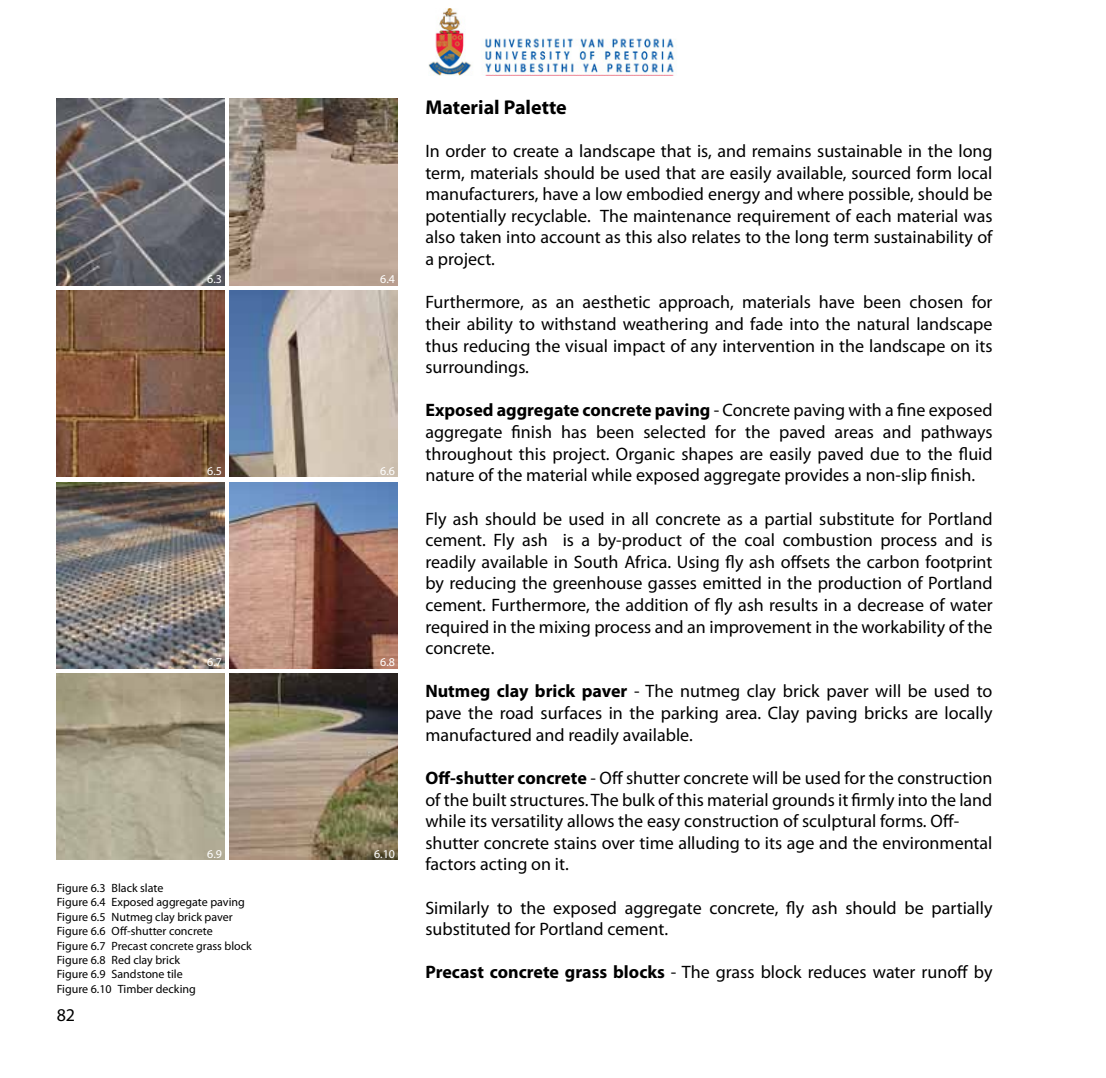
<style>
.page{position:relative;width:1106px;height:1078px;background:#fff}
.page>*{position:absolute;margin:0;border:0;box-sizing:border-box;transform-origin:0 0}
.t1{font:700 20px "Myriad Pro";color:#000}
.t2{font:18px/21.6px "Myriad Pro";color:#000;text-align:justify}
.t3{font:12px/14.4px "Myriad Pro";color:#000}
.t4{font:12px "Myriad Pro";color:#fff}
.s1{font-weight:700}
</style>
<div class="page">
<img style="left:57px;top:673px;width:167px;height:186px">
<img style="left:230px;top:673px;width:167px;height:186px">
<img style="left:57px;top:482px;width:167px;height:186px">
<img style="left:230px;top:482px;width:167px;height:186px">
<img style="left:57px;top:291px;width:167px;height:185px">
<img style="left:230px;top:291px;width:167px;height:185px">
<img style="left:57px;top:99px;width:167px;height:186px">
<img style="left:230px;top:99px;width:167px;height:186px">
<img style="left:428px;top:9px;width:246px;height:66px">
<p class="t4" style="left:207px;top:271px;width:16px">6.3</p>
<p class="t4" style="left:380px;top:271px;width:16px">6.4</p>
<p class="t4" style="left:207px;top:463px;width:16px">6.5</p>
<p class="t4" style="left:380px;top:463px;width:16px">6.6</p>
<p class="t4" style="left:207px;top:654px;width:16px">6.7</p>
<p class="t4" style="left:380px;top:654px;width:16px">6.8</p>
<p class="t4" style="left:207px;top:845px;width:16px">6.9</p>
<p class="t4" style="left:374px;top:845px;width:22px">6.10</p>
<p class="t3" style="left:57px;top:880px;width:197px">Figure 6.3 Black slate<br>Figure 6.4 Exposed aggregate paving<br>Figure 6.5 Nutmeg clay brick paver<br>Figure 6.6 Off-shutter concrete<br>Figure 6.7 Precast concrete grass block<br>Figure 6.8 Red clay brick<br>Figure 6.9 Sandstone tile<br>Figure 6.10 Timber decking</p>
<p class="t2" style="left:57px;top:1003px;width:20px">82</p>
<p class="t1" style="left:425px;top:94px;width:143px">Material Palette</p>
<p class="t2" style="left:425px;top:140px;width:568px">In order to create a landscape that is, and remains sustainable in the long term, materials should be used that are easily available, sourced form local manufacturers, have a low embodied energy and where possible, should be potentially recyclable. The maintenance requirement of each material was also taken into account as this also relates to the long term sustainability of a project.</p>
<p class="t2" style="left:425px;top:291px;width:568px">Furthermore, as an aesthetic approach, materials have been chosen for their ability to withstand weathering and fade into the natural landscape thus reducing the visual impact of any intervention in the landscape on its surroundings.</p>
<p class="t2" style="left:425px;top:399px;width:568px"><span class="s1">Exposed aggregate concrete paving</span> - Concrete paving with a fine exposed aggregate finish has been selected for the paved areas and pathways throughout this project. Organic shapes are easily paved due to the fluid nature of the material while exposed aggregate provides a non-slip finish.</p>
<p class="t2" style="left:425px;top:507px;width:569px">Fly ash should be used in all concrete as a partial substitute for Portland cement. Fly ash is a by-product of the coal combustion process and is readily available in South Africa. Using fly ash offsets the carbon footprint by reducing the greenhouse gasses emitted in the production of Portland cement. Furthermore, the addition of fly ash results in a decrease of water required in the mixing process and an improvement in the workability of the concrete.</p>
<p class="t2" style="left:425px;top:680px;width:568px"><span class="s1">Nutmeg clay brick paver</span> - The nutmeg clay brick paver will be used to pave the road surfaces in the parking area. Clay paving bricks are locally manufactured and readily available.</p>
<p class="t2" style="left:425px;top:766px;width:568px;text-align:left"><span class="s1">Off-shutter concrete</span> - Off shutter concrete will be used for the construction of the built structures. The bulk of this material grounds it firmly into the land while its versatility allows the easy construction of sculptural forms. Off&shy;shutter concrete stains over time alluding to its age and the environmental factors acting on it.</p>
<p class="t2" style="left:425px;top:896px;width:569px">Similarly to the exposed aggregate concrete, fly ash should be partially substituted for Portland cement.</p>
<p class="t2" style="left:425px;top:961px;width:568px"><span class="s1">Precast concrete grass blocks</span> - The grass block reduces water runoff by</p>
</div>
